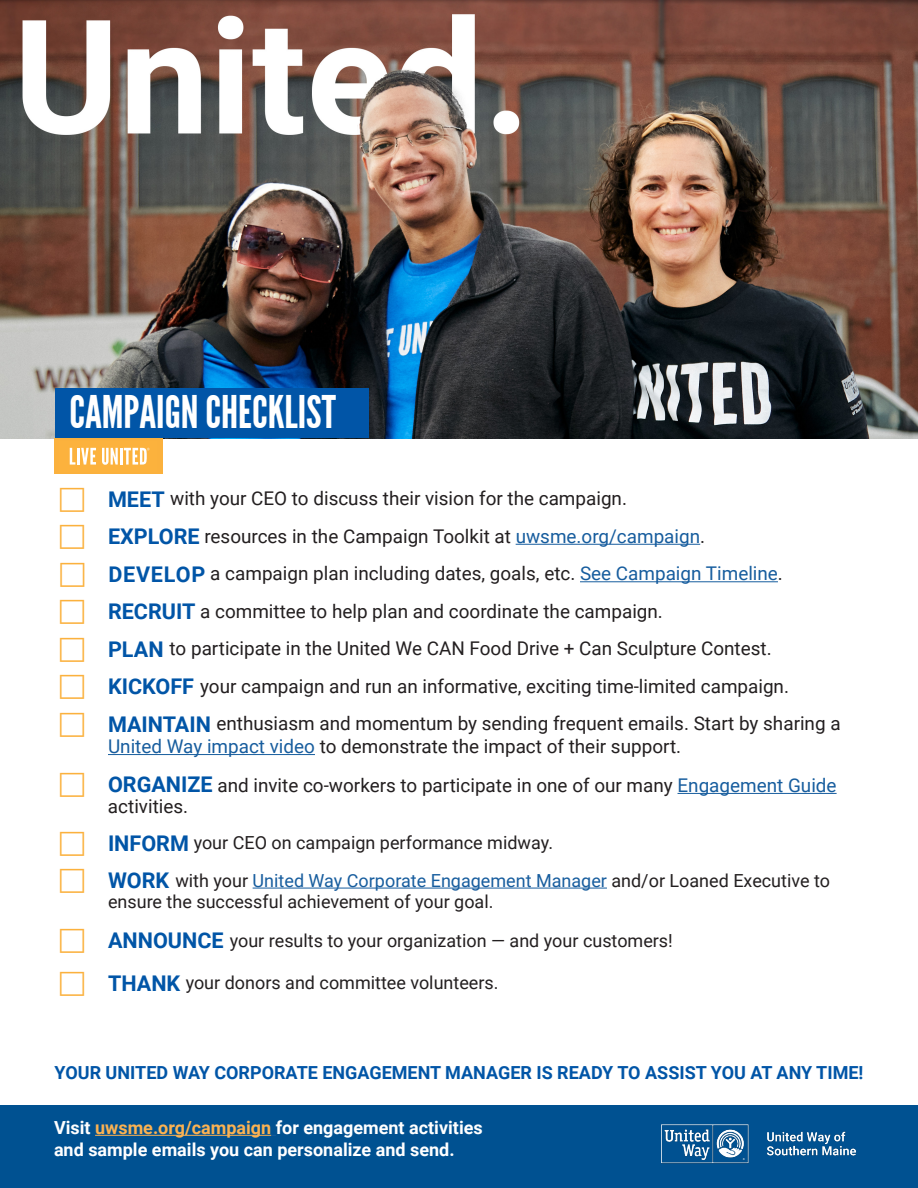
<style>
.page{position:relative;width:918px;height:1188px;background:#fff}
.page>*{position:absolute;margin:0;border:0;box-sizing:border-box;transform-origin:0 0}
.t1{font:45px "League Gothic";color:#fff}
.t2{font:18.9px/22.6px "Roboto";color:#231f20}
.t3{font:18px/21px "Roboto";color:#231f20}
.t4{font:700 18px "Roboto";color:#fff}
.t5{font:700 18px "Roboto";color:#0155a7}
.s1{font-weight:700;font-size:21.6px;color:#0155a7}
.s2{color:#175d9e}
.s3{color:#fbb252}
</style>
<div class="page">
<img style="left:0;top:0;width:918px;height:438px">
<div style="left:0;top:1106px;width:918px;height:82px;background:#005191"></div>
<hr style="left:516px;top:544px;width:184px;height:1px;background:#175d9e">
<hr style="left:580px;top:581px;width:198px;height:1px;background:#175d9e">
<hr style="left:108px;top:754px;width:207px;height:1px;background:#175d9e">
<hr style="left:678px;top:793px;width:159px;height:1px;background:#175d9e">
<hr style="left:253px;top:888px;width:354px;height:1px;background:#175d9e">
<div style="left:54px;top:439px;width:108px;height:35px;background:#fbb13d"></div>
<svg style="left:70px;top:448px;width:5px;height:17px"></svg>
<hr style="left:77px;top:448px;width:3px;height:17px;background:#fff">
<svg style="left:81px;top:448px;width:15px;height:17px"></svg>
<svg style="left:102px;top:448px;width:47px;height:17px"></svg>
<div style="left:55px;top:389px;width:314px;height:49px;background:#0155a7"></div>
<hr style="left:95px;top:1135px;width:176px;height:1px;background:#fbb252">
<img style="left:661px;top:1124px;width:195px;height:40px">
<p class="t1" style="left:69px;top:386px;width:268px">CAMPAIGN CHECKLIST</p>
<p class="t2" style="left:108px;top:487px;width:521px"><span class="s1">MEET</span> with your CEO to discuss their vision for the campaign.</p>
<p class="t2" style="left:108px;top:524px;width:599px"><span class="s1">EXPLORE</span> resources in the Campaign Toolkit at <span class="s2">uwsme.org/campaign</span>.</p>
<p class="t2" style="left:108px;top:562px;width:676px"><span class="s1">DEVELOP</span> a campaign plan including dates, goals, etc. <span class="s2">See Campaign Timeline</span>.</p>
<p class="t2" style="left:108px;top:599px;width:556px"><span class="s1">RECRUIT</span> a committee to help plan and coordinate the campaign.</p>
<p class="t2" style="left:108px;top:637px;width:665px"><span class="s1">PLAN</span> to participate in the United We CAN Food Drive + Can Sculpture Contest.</p>
<p class="t2" style="left:108px;top:674px;width:683px"><span class="s1">KICKOFF</span> your campaign and run an informative, exciting time-limited campaign.</p>
<p class="t2" style="left:108px;top:712px;width:734px"><span class="s1">MAINTAIN</span> enthusiasm and momentum by sending frequent emails. Start by sharing a<br><span class="s2">United Way impact video</span> to demonstrate the impact of their support.</p>
<p class="t2" style="left:108px;top:774px;width:730px;line-height:21px"><span class="s1">ORGANIZE</span> and invite co-workers to participate in one of our many <span class="s2">Engagement Guide </span>activities.</p>
<p class="t3" style="left:108px;top:832px;width:447px"><span class="s1">INFORM</span> your CEO on campaign performance midway.</p>
<p class="t3" style="left:108px;top:869px;width:724px"><span class="s1">WORK</span> with your <span class="s2">United Way Corporate Engagement Manager</span> and/or Loaned Executive to ensure the successful achievement of your goal.</p>
<p class="t3" style="left:108px;top:929px;width:566px"><span class="s1">ANNOUNCE</span> your results to your organization — and your customers!</p>
<p class="t3" style="left:108px;top:972px;width:392px"><span class="s1">THANK</span> your donors and committee volunteers.</p>
<p class="t5" style="left:55px;top:1060px;width:810px">YOUR UNITED WAY CORPORATE ENGAGEMENT MANAGER IS READY TO ASSIST YOU AT ANY TIME!</p>
<p class="t4" style="left:54px;top:1115px;width:430px">Visit <span class="s3">uwsme.org/campaign</span> for engagement activities</p>
<p class="t4" style="left:54px;top:1137px;width:402px">and sample emails you can personalize and send.</p>
</div>
